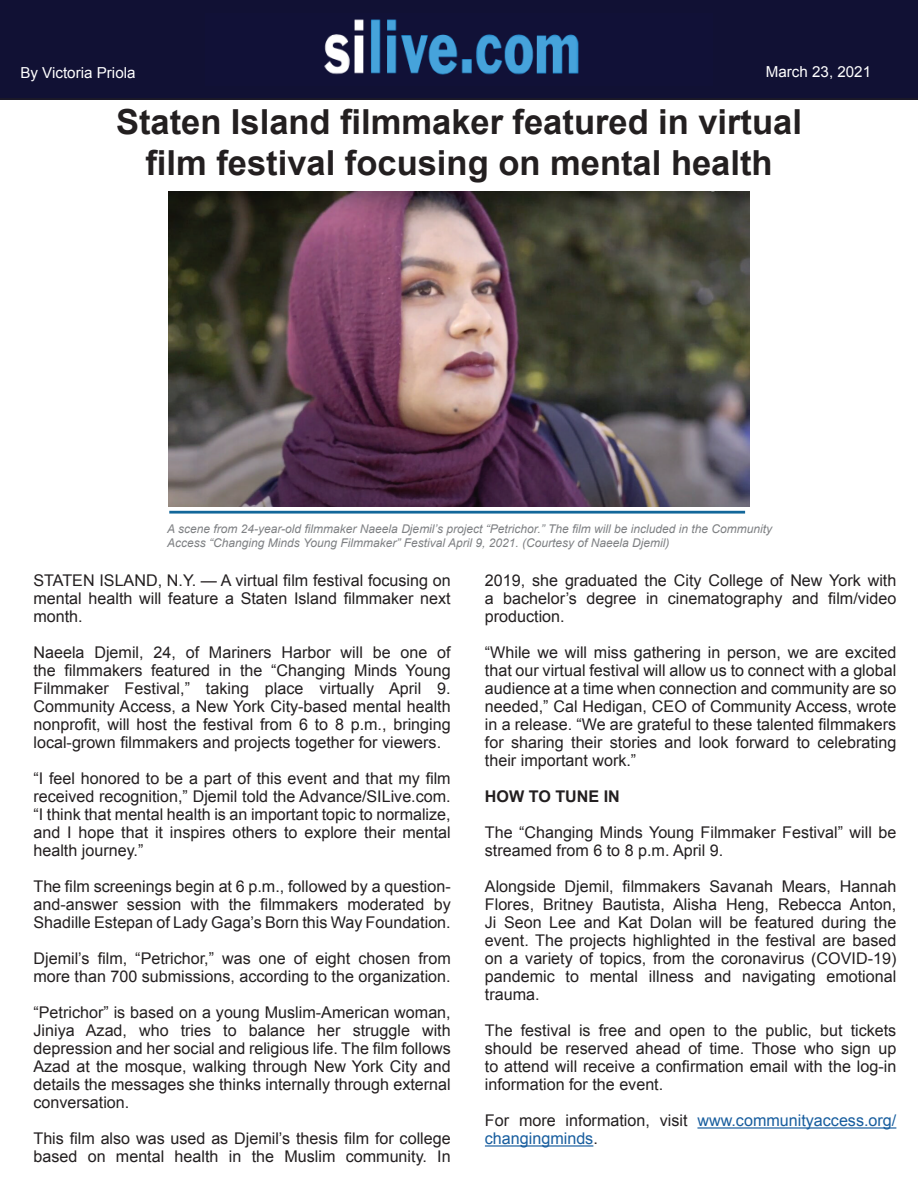
<style>
.page{position:relative;width:918px;height:1188px;background:#fff}
.page>*{position:absolute;margin:0;border:0;box-sizing:border-box;transform-origin:0 0}
.t1{font:700 34.5px/41.4px "Arial";color:#231f20;text-align:center}
.t2{font:16.2px/18px "Arial";color:#231f20;text-align:justify}
.t3{font:16.2px/18px "Arial";color:#175d9e}
.t4{font:700 16.2px "Arial";color:#231f20}
.t5{font:15.15px "Arial";color:#fff}
.t6{font:italic 12px/14.4px "Arial";color:#7e8083}
.s1{color:#231f20}
</style>
<div class="page">
<div style="left:0;top:0;width:918px;height:99px;background:#111134"></div>
<img style="left:168px;top:191px;width:582px;height:316px">
<img style="left:324px;top:19px;width:255px;height:56px">
<hr style="left:0;top:98px;width:918px;height:2px;background:#231f20">
<hr style="left:697px;top:1127px;width:199px;height:2px;background:#175d9e">
<hr style="left:485px;top:1145px;width:108px;height:2px;background:#175d9e">
<hr style="left:169px;top:511px;width:576px;height:3px;background:#13679a">
<p class="t5" style="left:20px;top:62px;width:117px">By Victoria Priola</p>
<p class="t5" style="left:766px;top:62px;width:107px">March 23, 2021</p>
<h1 class="t1" style="left:116px;top:102px;width:687px">Staten Island filmmaker featured in virtual film festival focusing on mental health</h1>
<p class="t6" style="left:167px;top:522px;width:606px">A scene from 24-year-old filmmaker Naeela Djemil’s project “Petrichor.” The film will be included in the Community<br>Access “Changing Minds Young Filmmaker” Festival April 9, 2021. (Courtesy of Naeela Djemil)</p>
<p class="t2" style="left:33px;top:572px;width:419px">STATEN ISLAND, N.Y. — A virtual film festival focusing on mental health will feature a Staten Island filmmaker next month.</p>
<p class="t2" style="left:33px;top:644px;width:419px">Naeela Djemil, 24, of Mariners Harbor will be one of the filmmakers featured in the “Changing Minds Young Filmmaker Festival,” taking place virtually April 9.<br>Community Access, a New York City-based mental health nonprofit, will host the festival from 6 to 8 p.m., bringing local-grown filmmakers and projects together for viewers.</p>
<p class="t2" style="left:33px;top:770px;width:419px">“I feel honored to be a part of this event and that my film received recognition,” Djemil told the Advance/SILive.com. “I think that mental health is an important topic to normalize, and I hope that it inspires others to explore their mental health journey.”</p>
<p class="t2" style="left:33px;top:878px;width:419px">The film screenings begin at 6 p.m., followed by a question&shy;and-answer session with the filmmakers moderated by Shadille Estepan of Lady Gaga’s Born this Way Foundation.</p>
<p class="t2" style="left:33px;top:950px;width:419px">Djemil’s film, “Petrichor,” was one of eight chosen from more than 700 submissions, according to the organization.</p>
<p class="t2" style="left:33px;top:1004px;width:419px">“Petrichor” is based on a young Muslim-American woman, Jiniya Azad, who tries to balance her struggle with depression and her social and religious life. The film follows Azad at the mosque, walking through New York City and details the messages she thinks internally through external conversation.</p>
<p class="t2" style="left:33px;top:1130px;width:419px">This film also was used as Djemil’s thesis film for college based on mental health in the Muslim community. In</p>
<p class="t2" style="left:485px;top:572px;width:413px">2019, she graduated the City College of New York with a bachelor’s degree in cinematography and film/video production.</p>
<p class="t2" style="left:485px;top:644px;width:413px">“While we will miss gathering in person, we are excited that our virtual festival will allow us to connect with a global audience at a time when connection and community are so needed,” Cal Hedigan, CEO of Community Access, wrote in a release. “We are grateful to these talented filmmakers for sharing their stories and look forward to celebrating their important work.”</p>
<p class="t4" style="left:485px;top:786px;width:136px">HOW TO TUNE IN</p>
<p class="t2" style="left:485px;top:824px;width:413px">The “Changing Minds Young Filmmaker Festival” will be streamed from 6 to 8 p.m. April 9.</p>
<p class="t2" style="left:485px;top:878px;width:413px">Alongside Djemil, filmmakers Savanah Mears, Hannah Flores, Britney Bautista, Alisha Heng, Rebecca Anton, Ji Seon Lee and Kat Dolan will be featured during the event. The projects highlighted in the festival are based on a variety of topics, from the coronavirus (COVID-19) pandemic to mental illness and navigating emotional trauma.</p>
<p class="t2" style="left:485px;top:1022px;width:413px">The festival is free and open to the public, but tickets should be reserved ahead of time. Those who sign up to attend will receive a confirmation email with the log-in information for the event.</p>
<p class="t3" style="left:485px;top:1112px;width:413px"><span class="s1">For more information, visit</span> www.communityaccess.org/ changingminds<span class="s1">.</span></p>
</div>
